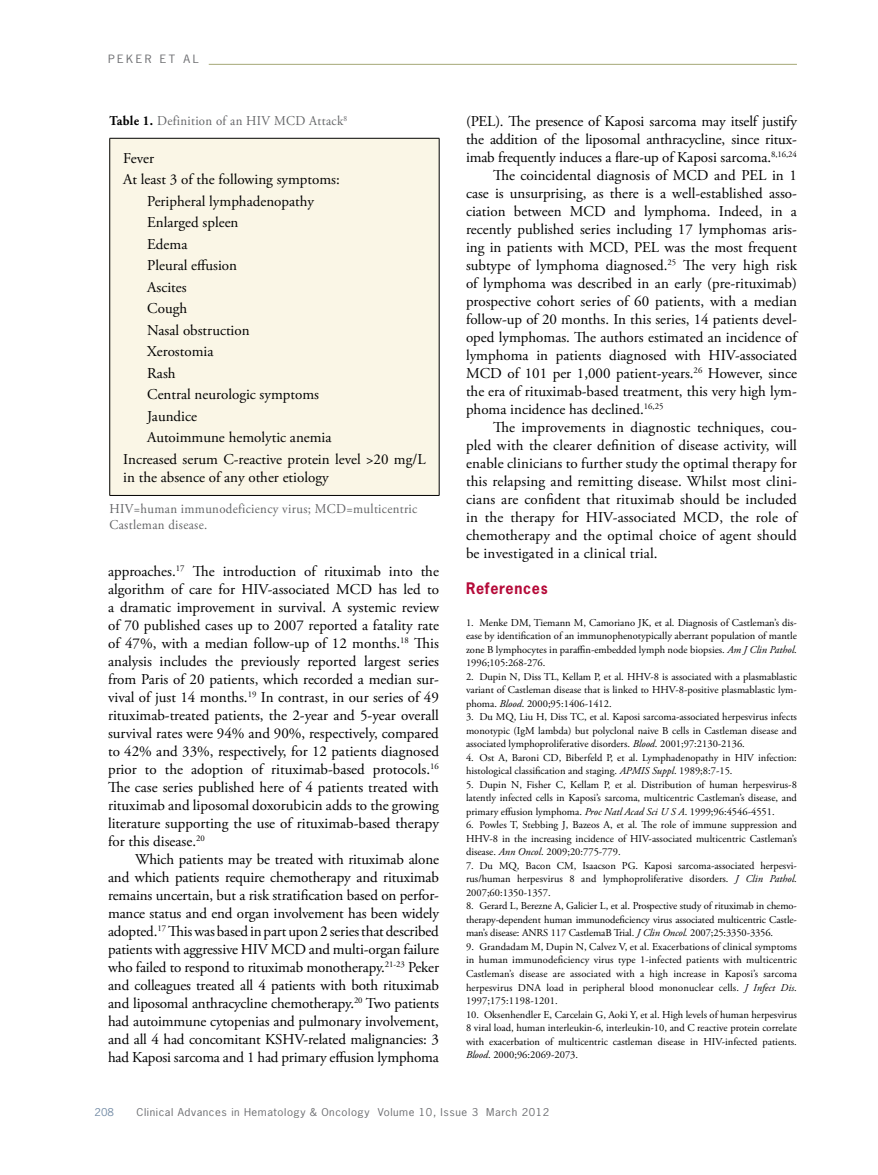
<style>
.page{position:relative;width:878px;height:1175px;background:#fff}
.page>*{position:absolute;margin:0;border:0;box-sizing:border-box;transform-origin:0 0}
.t1{font:15px/18px "Adobe Garamond Pro";color:#000;text-align:justify}
.t2{font:700 15px "News Gothic Std";letter-spacing:.05em;color:#b50938;scale:.95 1}
.t3{font:13.5px/16.5px "Adobe Garamond Pro";letter-spacing:.025em;color:#636466;scale:.95 1}
.t4{font:10.8px "News Gothic Std";color:#6d6e71;scale:1.11 1}
.t5{font:10.5px/13.5px "Adobe Garamond Pro";color:#000;text-align:justify}
.t6{font:10.2px "News Gothic Std";letter-spacing:.05em;color:#6d6e71;scale:1.11 1}
.t7{font:10.2px "News Gothic Std";color:#738ba5;scale:1.11 1}
.s1{font-weight:700;color:#000}
.s2{font-style:italic}
</style>
<div class="page">
<hr style="left:209px;top:64px;width:587px;height:1px;background:#a5a876">
<div style="left:110px;top:138px;width:329px;height:357px;background:#faf6e6"></div>
<hr style="left:110px;top:138px;width:329px;height:1px;background:#000">
<hr style="left:109px;top:138px;width:1px;height:357px;background:#000">
<hr style="left:439px;top:138px;width:1px;height:357px;background:#000">
<hr style="left:110px;top:495px;width:329px;height:1px;background:#000">
<p class="t4" style="left:108px;top:52px;width:33px">PE KERET</p>
<p class="t4" style="left:184px;top:52px;width:14px">AL</p>
<p class="t3" style="left:110px;top:113px;width:252px"><span class="s1">Table 1.</span> Definition of an HIV MCD Attack<sup>8</sup></p>
<p class="t1" style="left:123px;top:149px;width:32px">Fever</p>
<p class="t1" style="left:123px;top:171px;width:218px">At least 3 of the following symptoms:</p>
<p class="t1" style="left:147px;top:192px;width:168px">Peripheral lymphadenopathy</p>
<p class="t1" style="left:147px;top:214px;width:93px">Enlarged spleen</p>
<p class="t1" style="left:147px;top:235px;width:42px">Edema</p>
<p class="t1" style="left:147px;top:257px;width:91px">Pleural effusion</p>
<p class="t1" style="left:147px;top:278px;width:41px">Ascites</p>
<p class="t1" style="left:147px;top:300px;width:41px">Cough</p>
<p class="t1" style="left:147px;top:321px;width:104px">Nasal obstruction</p>
<p class="t1" style="left:147px;top:343px;width:68px">Xerostomia</p>
<p class="t1" style="left:147px;top:364px;width:30px">Rash</p>
<p class="t1" style="left:147px;top:386px;width:173px">Central neurologic symptoms</p>
<p class="t1" style="left:147px;top:407px;width:51px">Jaundice</p>
<p class="t1" style="left:147px;top:429px;width:186px">Autoimmune hemolytic anemia</p>
<p class="t1" style="left:123px;top:451px;width:304px">Increased serum C-reactive protein level &gt;20 mg/L</p>
<p class="t1" style="left:123px;top:469px;width:207px">in the absence of any other etiology</p>
<p class="t3" style="left:110px;top:501px;width:325px">HIV=human immunodeficiency virus; MCD=multicentric<br>Castleman disease.</p>
<p class="t1" style="left:108px;top:563px;width:332px">approaches.<sup>17</sup> The introduction of rituximab into the algorithm of care for HIV-associated MCD has led to a dramatic improvement in survival. A systemic review of 70 published cases up to 2007 reported a fatality rate of 47%, with a median follow-up of 12 months.<sup>18</sup> This analysis includes the previously reported largest series from Paris of 20 patients, which recorded a median sur&shy;vival of just 14 months.<sup>19</sup> In contrast, in our series of 49 rituximab-treated patients, the 2-year and 5-year overall survival rates were 94% and 90%, respectively, compared to 42% and 33%, respectively, for 12 patients diagnosed prior to the adoption of rituximab-based protocols.<sup>16<br></sup>The case series published here of 4 patients treated with rituximab and liposomal doxorubicin adds to the growing literature supporting the use of rituximab-based therapy for this disease.<sup>20</sup></p>
<p class="t1" style="left:108px;top:851px;width:332px;text-indent:27px">Which patients may be treated with rituximab alone and which patients require chemotherapy and rituximab remains uncertain, but a risk stratification based on perfor&shy;mance status and end organ involvement has been widely adopted.<sup>17</sup> This was based in part upon 2 series that described patients with aggressive HIV MCD and multi-organ failure who failed to respond to rituximab monotherapy.<sup>21-23</sup> Peker and colleagues treated all 4 patients with both rituximab and liposomal anthracycline chemotherapy.<sup>20</sup> Two patients had autoimmune cytopenias and pulmonary involvement, and all 4 had concomitant KSHV-related malignancies: 3 had Kaposi sarcoma and 1 had primary effusion lymphoma</p>
<p class="t1" style="left:466px;top:113px;width:332px">(PEL). The presence of Kaposi sarcoma may itself justify</p>
<p class="t1" style="left:466px;top:131px;width:332px">the addition of the liposomal anthracycline, since ritux-</p>
<p class="t1" style="left:466px;top:149px;width:332px">imab frequently induces a flare-up of Kaposi sarcoma.<sup>8,16,24</sup></p>
<p class="t1" style="left:493px;top:167px;width:305px">The coincidental diagnosis of MCD and PEL in 1</p>
<p class="t1" style="left:466px;top:185px;width:332px">case is unsurprising, as there is a well-established asso-</p>
<p class="t1" style="left:466px;top:203px;width:332px">ciation between MCD and lymphoma. Indeed, in a</p>
<p class="t1" style="left:466px;top:221px;width:332px">recently published series including 17 lymphomas aris-</p>
<p class="t1" style="left:466px;top:239px;width:332px">ing in patients with MCD, PEL was the most frequent</p>
<p class="t1" style="left:466px;top:257px;width:332px">subtype of lymphoma diagnosed.<sup>25</sup> The very high risk</p>
<p class="t1" style="left:466px;top:275px;width:332px">of lymphoma was described in an early (pre-rituximab)</p>
<p class="t1" style="left:466px;top:293px;width:332px">prospective cohort series of 60 patients, with a median</p>
<p class="t1" style="left:466px;top:311px;width:332px">follow-up of 20 months. In this series, 14 patients devel-</p>
<p class="t1" style="left:466px;top:329px;width:332px">oped lymphomas. The authors estimated an incidence of</p>
<p class="t1" style="left:466px;top:347px;width:332px">lymphoma in patients diagnosed with HIV-associated</p>
<p class="t1" style="left:466px;top:365px;width:332px">MCD of 101 per 1,000 patient-years.<sup>26</sup> However, since</p>
<p class="t1" style="left:466px;top:383px;width:332px">the era of rituximab-based treatment, this very high lym-</p>
<p class="t1" style="left:466px;top:401px;width:199px">phoma incidence has declined.<sup>16,25</sup></p>
<p class="t1" style="left:493px;top:419px;width:305px">The improvements in diagnostic techniques, cou-</p>
<p class="t1" style="left:466px;top:437px;width:332px">pled with the clearer definition of disease activity, will</p>
<p class="t1" style="left:466px;top:455px;width:332px">enable clinicians to further study the optimal therapy for</p>
<p class="t1" style="left:466px;top:473px;width:332px">this relapsing and remitting disease. Whilst most clini-</p>
<p class="t1" style="left:466px;top:491px;width:332px">cians are confident that rituximab should be included</p>
<p class="t1" style="left:466px;top:509px;width:332px">in the therapy for HIV-associated MCD, the role of</p>
<p class="t1" style="left:466px;top:527px;width:332px">chemotherapy and the optimal choice of agent should</p>
<p class="t1" style="left:466px;top:545px;width:193px">be investigated in a clinical trial.</p>
<p class="t2" style="left:466px;top:578px;width:87px">References</p>
<p class="t5" style="left:466px;top:616px;width:332px">1. Menke DM, Tiemann M, Camoriano JK, et al. Diagnosis of Castleman’s dis&shy;ease by identification of an immunophenotypically aberrant population of mantle zone B lymphocytes in paraffin-embedded lymph node biopsies. <span class="s2">Am J Clin Pathol</span>.<br>1996;105:268-276.</p>
<p class="t5" style="left:466px;top:670px;width:332px">2. Dupin N, Diss TL, Kellam P, et al. HHV-8 is associated with a plasmablastic variant of Castleman disease that is linked to HHV-8-positive plasmablastic lym&shy;phoma. <span class="s2">Blood</span>. 2000;95:1406-1412.</p>
<p class="t5" style="left:466px;top:710px;width:332px">3. Du MQ, Liu H, Diss TC, et al. Kaposi sarcoma-associated herpesvirus infects monotypic (IgM lambda) but polyclonal naive B cells in Castleman disease and associated lymphoproliferative disorders. <span class="s2">Blood</span>. 2001;97:2130-2136.</p>
<p class="t5" style="left:466px;top:751px;width:332px">4. Ost A, Baroni CD, Biberfeld P, et al. Lymphadenopathy in HIV infection: histological classification and staging. <span class="s2">APMIS Suppl</span>. 1989;8:7-15.</p>
<p class="t5" style="left:466px;top:778px;width:332px">5. Dupin N, Fisher C, Kellam P, et al. Distribution of human herpesvirus-8 latently infected cells in Kaposi’s sarcoma, multicentric Castleman’s disease, and primary effusion lymphoma. <span class="s2">Proc Natl Acad Sci U S A</span>. 1999;96:4546-4551.</p>
<p class="t5" style="left:466px;top:818px;width:332px">6. Powles T, Stebbing J, Bazeos A, et al. The role of immune suppression and HHV-8 in the increasing incidence of HIV-associated multicentric Castleman’s disease. <span class="s2">Ann Oncol</span>. 2009;20:775-779.</p>
<p class="t5" style="left:466px;top:859px;width:332px">7. Du MQ, Bacon CM, Isaacson PG. Kaposi sarcoma-associated herpesvi&shy;rus/human herpesvirus 8 and lymphoproliferative disorders. <span class="s2">J Clin Pathol</span>.<br>2007;60:1350-1357.</p>
<p class="t5" style="left:466px;top:899px;width:332px">8. Gerard L, Berezne A, Galicier L, et al. Prospective study of rituximab in chemo&shy;therapy-dependent human immunodeficiency virus associated multicentric Castle&shy;man’s disease: ANRS 117 CastlemaB Trial. <span class="s2">J Clin Oncol.</span> 2007;25:3350-3356.</p>
<p class="t5" style="left:466px;top:940px;width:332px">9. Grandadam M, Dupin N, Calvez V, et al. Exacerbations of clinical symptoms in human immunodeficiency virus type 1-infected patients with multicentric Castleman’s disease are associated with a high increase in Kaposi’s sarcoma herpesvirus DNA load in peripheral blood mononuclear cells. <span class="s2">J Infect Dis</span>.<br>1997;175:1198-1201.</p>
<p class="t5" style="left:466px;top:1007px;width:332px">10. Oksenhendler E, Carcelain G, Aoki Y, et al. High levels of human herpesvirus 8 viral load, human interleukin-6, interleukin-10, and C reactive protein correlate with exacerbation of multicentric castleman disease in HIV-infected patients.<br><span class="s2">Blood</span>. 2000;96:2069-2073.</p>
<p class="t7" style="left:94px;top:1105px;width:19px">208</p>
<p class="t6" style="left:136px;top:1105px;width:373px">Clinical Advances in Hematology &amp; Oncology Volume 10, Issue 3 March 2012</p>
</div>
